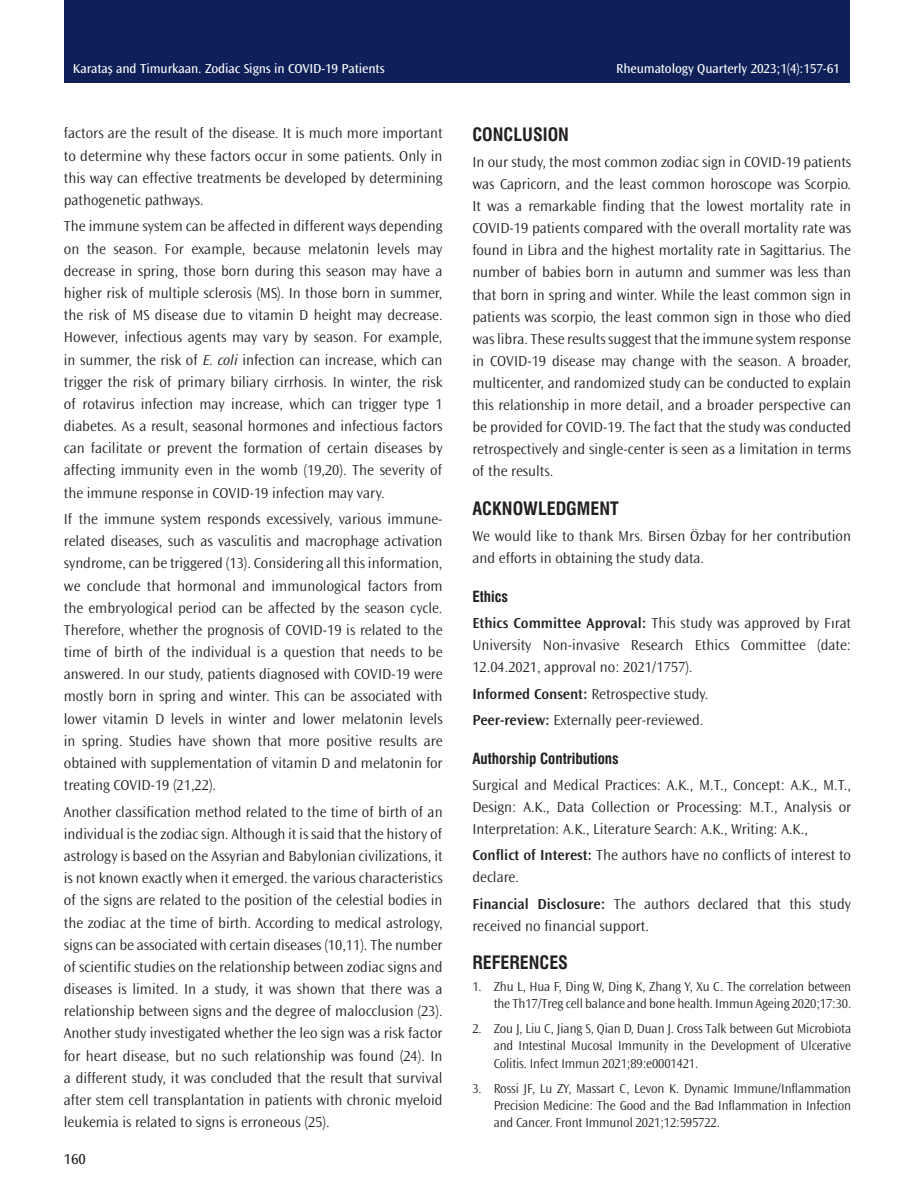
<style>
.page{position:relative;width:915px;height:1191px;background:#fff}
.page>*{position:absolute;margin:0;border:0;box-sizing:border-box;transform-origin:0 0}
.t1{font:18px "Swiss Condensed Bold Tr";color:#231f20}
.t2{font:300 15px/22.2px "Ocean Sans Std";color:#231f20;text-align:justify}
.t3{font:15px "Swiss Condensed Bold Tr";color:#231f20}
.t4{font:15px "Ocean Sans Std";color:#231f20}
.t5{font:300 13.5px/17.1px "Ocean Sans Std";letter-spacing:-.01em;color:#231f20;text-align:justify}
.t6{font:13.5px "Ocean Sans Std";letter-spacing:-.01em;color:#fff}
.s1{font-style:italic}
.s2{font-weight:600}
</style>
<div class="page">
<div style="left:64px;top:0;width:785px;height:83px;background:#0f2059"></div>
<p class="t6" style="left:73px;top:61px;width:313px">Karataş and Timurkaan. Zodiac Signs in COVID-19 Patients</p>
<p class="t6" style="left:616px;top:61px;width:225px">Rheumatology Quarterly 2023;1(4):157-61</p>
<p class="t2" style="left:64px;top:123px;width:380px">factors are the result of the disease. It is much more important to determine why these factors occur in some patients. Only in this way can effective treatments be developed by determining pathogenetic pathways.</p>
<p class="t2" style="left:64px;top:216px;width:380px">The immune system can be affected in different ways depending on the season. For example, because melatonin levels may decrease in spring, those born during this season may have a higher risk of multiple sclerosis (MS). In those born in summer, the risk of MS disease due to vitamin D height may decrease.<br>However, infectious agents may vary by season. For example, in summer, the risk of <span class="s1">E. coli</span> infection can increase, which can trigger the risk of primary biliary cirrhosis. In winter, the risk of rotavirus infection may increase, which can trigger type 1 diabetes. As a result, seasonal hormones and infectious factors can facilitate or prevent the formation of certain diseases by affecting immunity even in the womb (19,20). The severity of the immune response in COVID-19 infection may vary.</p>
<p class="t2" style="left:64px;top:508px;width:380px">If the immune system responds excessively, various immune&shy;related diseases, such as vasculitis and macrophage activation syndrome, can be triggered (13). Considering all this information, we conclude that hormonal and immunological factors from the embryological period can be affected by the season cycle.<br>Therefore, whether the prognosis of COVID-19 is related to the time of birth of the individual is a question that needs to be answered. In our study, patients diagnosed with COVID-19 were mostly born in spring and winter. This can be associated with lower vitamin D levels in winter and lower melatonin levels in spring. Studies have shown that more positive results are obtained with supplementation of vitamin D and melatonin for treating COVID-19 (21,22).</p>
<p class="t2" style="left:64px;top:800px;width:380px">Another classification method related to the time of birth of an individual is the zodiac sign. Although it is said that the history of astrology is based on the Assyrian and Babylonian civilizations, it is not known exactly when it emerged. the various characteristics of the signs are related to the position of the celestial bodies in the zodiac at the time of birth. According to medical astrology, signs can be associated with certain diseases (10,11). The number of scientific studies on the relationship between zodiac signs and diseases is limited. In a study, it was shown that there was a relationship between signs and the degree of malocclusion (23).<br>Another study investigated whether the leo sign was a risk factor for heart disease, but no such relationship was found (24). In a different study, it was concluded that the result that survival after stem cell transplantation in patients with chronic myeloid leukemia is related to signs is erroneous (25).</p>
<p class="t4" style="left:64px;top:1150px;width:24px">160</p>
<p class="t1" style="left:472px;top:124px;width:98px">CONCLUSION</p>
<p class="t2" style="left:472px;top:152px;width:380px">In our study, the most common zodiac sign in COVID-19 patients was Capricorn, and the least common horoscope was Scorpio.<br>It was a remarkable finding that the lowest mortality rate in COVID-19 patients compared with the overall mortality rate was found in Libra and the highest mortality rate in Sagittarius. The number of babies born in autumn and summer was less than that born in spring and winter. While the least common sign in patients was scorpio, the least common sign in those who died was libra. These results suggest that the immune system response in COVID-19 disease may change with the season. A broader, multicenter, and randomized study can be conducted to explain this relationship in more detail, and a broader perspective can be provided for COVID-19. The fact that the study was conducted retrospectively and single-center is seen as a limitation in terms of the results.</p>
<p class="t1" style="left:472px;top:497px;width:148px">ACKNOWLEDGMENT</p>
<p class="t2" style="left:472px;top:525px;width:380px">We would like to thank Mrs. Birsen Özbay for her contribution and efforts in obtaining the study data.</p>
<p class="t3" style="left:472px;top:587px;width:37px">Ethics</p>
<p class="t2" style="left:472px;top:612px;width:380px"><span class="s2">Ethics Committee Approval:</span> This study was approved by Fırat University Non-invasive Research Ethics Committee (date:<br>12.04.2021, approval no: 2021/1757).</p>
<p class="t2" style="left:472px;top:680px;width:237px;line-height:26.2px"><span class="s2">Informed Consent:</span> Retrospective study.<br><span class="s2">Peer-review:</span> Externally peer-reviewed.</p>
<p class="t3" style="left:472px;top:749px;width:148px">Authorship Contributions</p>
<p class="t2" style="left:472px;top:774px;width:380px">Surgical and Medical Practices: A.K., M.T., Concept: A.K., M.T., Design: A.K., Data Collection or Processing: M.T., Analysis or Interpretation: A.K., Literature Search: A.K., Writing: A.K.,</p>
<p class="t2" style="left:472px;top:844px;width:380px"><span class="s2">Conflict of Interest:</span> The authors have no conflicts of interest to declare.</p>
<p class="t2" style="left:472px;top:893px;width:380px"><span class="s2">Financial Disclosure:</span> The authors declared that this study received no financial support.</p>
<p class="t1" style="left:472px;top:952px;width:97px">REFERENCES</p>
<p class="t5" style="left:472px;top:978px;width:380px;text-align:right">1. Zhu L, Hua F, Ding W, Ding K, Zhang Y, Xu C. The correlation between the Th17/Treg cell balance and bone health. Immun Ageing 2020;17:30.</p>
<p class="t5" style="left:493px;top:1020px;width:359px;text-indent:-21px">2. Zou J, Liu C, Jiang S, Qian D, Duan J. Cross Talk between Gut Microbiota and Intestinal Mucosal Immunity in the Development of Ulcerative Colitis. Infect Immun 2021;89:e0001421.</p>
<p class="t5" style="left:493px;top:1080px;width:359px;text-indent:-21px">3. Rossi JF, Lu ZY, Massart C, Levon K. Dynamic Immune/Inflammation Precision Medicine: The Good and the Bad Inflammation in Infection and Cancer. Front Immunol 2021;12:595722.</p>
</div>
